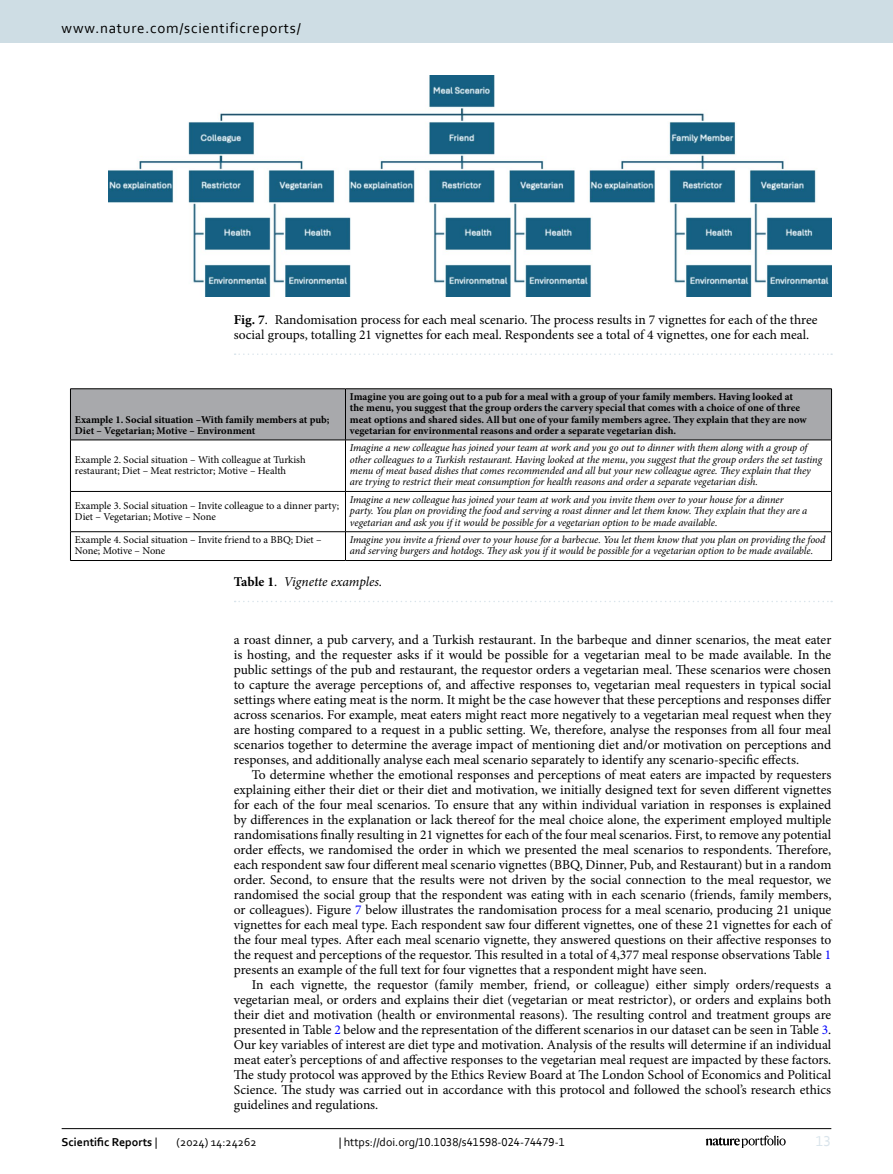
<style>
.page{position:relative;width:893px;height:1174px;background:#fff}
.page>*{position:absolute;margin:0;border:0;box-sizing:border-box;transform-origin:0 0}
.t1{font:15px "Corbel";letter-spacing:.05em;color:#000}
.t2{font:15px "Corbel";color:#d9e4eb}
.Body_Text_Indent{font:13.5px/15px "Minion Pro";color:#000;text-align:justify}
.Figure_Caption{font:13.5px/15px "Minion Pro";color:#000}
.Table_Caption{font:italic 13.5px "Minion Pro";letter-spacing:-.01em;color:#000}
.t3{font:12px "Corbel";color:#000}
.t4{font:700 12px "Corbel";color:#000}
.Table_Body{font:italic 10.5px/11.2px "Minion Pro";letter-spacing:-.01em;color:#000}
.Table_Head{font:700 10.5px/11.2px "Minion Pro";color:#000}
.Table_Body-2{font:10.5px/11.2px "Minion Pro";color:#000}
.s1{font-weight:700}
.s2{font-style:normal}
.s3{font-weight:700;font-style:normal}
.s4{color:#00f}
.s5{font-weight:400}
</style>
<div class="page">
<div style="left:71px;top:389px;width:760px;height:51px;background:#a8a9ac"></div>
<hr style="left:70px;top:388px;width:275px;height:1px;background:#000">
<hr style="left:70px;top:389px;width:1px;height:51px;background:#000">
<hr style="left:70px;top:440px;width:275px;height:1px;background:#000">
<hr style="left:345px;top:388px;width:487px;height:1px;background:#000">
<hr style="left:345px;top:389px;width:1px;height:51px;background:#000">
<hr style="left:831px;top:389px;width:1px;height:51px;background:#000">
<hr style="left:345px;top:440px;width:487px;height:1px;background:#000">
<hr style="left:70px;top:440px;width:1px;height:51px;background:#000">
<hr style="left:345px;top:440px;width:1px;height:51px;background:#000">
<hr style="left:831px;top:440px;width:1px;height:51px;background:#000">
<hr style="left:70px;top:491px;width:275px;height:1px;background:#000">
<hr style="left:70px;top:491px;width:1px;height:40px;background:#000">
<hr style="left:345px;top:491px;width:487px;height:1px;background:#000">
<hr style="left:345px;top:491px;width:1px;height:40px;background:#000">
<hr style="left:831px;top:491px;width:1px;height:40px;background:#000">
<hr style="left:70px;top:531px;width:275px;height:1px;background:#000">
<svg style="left:70px;top:532px;width:1px;height:28px"></svg>
<hr style="left:345px;top:531px;width:487px;height:1px;background:#000">
<svg style="left:345px;top:532px;width:1px;height:28px"></svg>
<svg style="left:831px;top:532px;width:1px;height:28px"></svg>
<hr style="left:345px;top:560px;width:487px;height:1px;background:#000">
<hr style="left:70px;top:560px;width:275px;height:1px;background:#000">
<svg style="left:235px;top:601px;width:597px;height:1px"></svg>
<img style="left:108px;top:76px;width:723px;height:220px">
<svg style="left:235px;top:353px;width:597px;height:2px"></svg>
<hr style="left:62px;top:1128px;width:769px;height:1px;background:#000">
<svg style="left:706px;top:1135px;width:80px;height:12px"></svg>
<div style="left:0;top:0;width:893px;height:43px;background:#cedde4"></div>
<p class="t1" style="left:62px;top:18px;width:241px">www.nature.com/scientificreports/</p>
<p class="Figure_Caption" style="left:234px;top:312px;width:585px"><span class="s1">Fig. 7</span>. Randomisation process for each meal scenario. The process results in 7 vignettes for each of the three social groups, totalling 21 vignettes for each meal. Respondents see a total of 4 vignettes, one for each meal.</p>
<p class="Table_Head" style="left:75px;top:413px;width:256px">Example 1. Social situation –With family members at pub;<br>Diet – Vegetarian; Motive – Environment</p>
<p class="Table_Head" style="left:350px;top:391px;width:458px">Imagine you are going out to a pub for a meal with a group of your family members. Having looked at the menu, you suggest that the group orders the carvery special that comes with a choice of one of three meat options and shared sides. All but one of your family members agree. They explain that they are now vegetarian for environmental reasons and order a separate vegetarian dish.</p>
<p class="Table_Body-2" style="left:75px;top:454px;width:232px">Example 2. Social situation – With colleague at Turkish restaurant; Diet – Meat restrictor; Motive – Health</p>
<p class="Table_Body" style="left:350px;top:442px;width:474px">Imagine a new colleague has joined your team at work and you go out to dinner with them along with a group of other colleagues to a Turkish restaurant. Having looked at the menu<span class="s2">,</span> you suggest that the group orders the set tasting menu of meat based dishes that comes recommended and all but your new colleague agree. They explain that they are trying to restrict their meat consumption for health reasons and order a separate vegetarian dish.</p>
<p class="Table_Body-2" style="left:75px;top:500px;width:266px">Example 3. Social situation – Invite colleague to a dinner party;<br>Diet – Vegetarian; Motive – None</p>
<p class="Table_Body" style="left:350px;top:494px;width:459px">Imagine a new colleague has joined your team at work and you invite them over to your house for a dinner party. You plan on providing the food and serving a roast dinner and let them know. They explain that they are a vegetarian and ask you if it would be possible for a vegetarian option to be made available.</p>
<p class="Table_Body-2" style="left:75px;top:534px;width:248px">Example 4. Social situation – Invite friend to a BBQ; Diet –<br>None; Motive – None</p>
<p class="Table_Body" style="left:350px;top:534px;width:477px">Imagine you invite a friend over to your house for a barbecue. You let them know that you plan on providing the food and serving burgers and hotdogs. They ask you if it would be possible for a vegetarian option to be made available.</p>
<p class="Table_Caption" style="left:234px;top:573px;width:150px"><span class="s3">Table 1</span><span class="s2">.</span> Vignette examples<span class="s2">.</span></p>
<p class="Body_Text_Indent" style="left:234px;top:632px;width:599px">a roast dinner, a pub carvery, and a Turkish restaurant. In the barbeque and dinner scenarios, the meat eater is hosting, and the requester asks if it would be possible for a vegetarian meal to be made available. In the public settings of the pub and restaurant, the requestor orders a vegetarian meal. These scenarios were chosen to capture the average perceptions of, and affective responses to, vegetarian meal requesters in typical social settings where eating meat is the norm. It might be the case however that these perceptions and responses differ across scenarios. For example, meat eaters might react more negatively to a vegetarian meal request when they are hosting compared to a request in a public setting. We, therefore, analyse the responses from all four meal scenarios together to determine the average impact of mentioning diet and/or motivation on perceptions and responses, and additionally analyse each meal scenario separately to identify any scenario-specific effects.</p>
<p class="Body_Text_Indent" style="left:234px;top:767px;width:599px;text-indent:18px">To determine whether the emotional responses and perceptions of meat eaters are impacted by requesters explaining either their diet or their diet and motivation, we initially designed text for seven different vignettes for each of the four meal scenarios. To ensure that any within individual variation in responses is explained by differences in the explanation or lack thereof for the meal choice alone, the experiment employed multiple randomisations finally resulting in 21 vignettes for each of the four meal scenarios. First, to remove any potential order effects, we randomised the order in which we presented the meal scenarios to respondents. Therefore, each respondent saw four different meal scenario vignettes (BBQ, Dinner, Pub, and Restaurant) but in a random order. Second, to ensure that the results were not driven by the social connection to the meal requestor, we randomised the social group that the respondent was eating with in each scenario (friends, family members, or colleagues). Figure <span class="s4">7</span> below illustrates the randomisation process for a meal scenario, producing 21 unique vignettes for each meal type. Each respondent saw four different vignettes, one of these 21 vignettes for each of the four meal types. After each meal scenario vignette, they answered questions on their affective responses to the request and perceptions of the requestor. This resulted in a total of 4,377 meal response observations Table <span class="s4">1 </span>presents an example of the full text for four vignettes that a respondent might have seen.</p>
<p class="Body_Text_Indent" style="left:234px;top:977px;width:599px;text-indent:18px">In each vignette, the requestor (family member, friend, or colleague) either simply orders/requests a vegetarian meal, or orders and explains their diet (vegetarian or meat restrictor), or orders and explains both their diet and motivation (health or environmental reasons). The resulting control and treatment groups are presented in Table <span class="s4">2</span> below and the representation of the different scenarios in our dataset can be seen in Table <span class="s4">3</span>.<br>Our key variables of interest are diet type and motivation. Analysis of the results will determine if an individual meat eater’s perceptions of and affective responses to the vegetarian meal request are impacted by these factors.<br>The study protocol was approved by the Ethics Review Board at The London School of Economics and Political Science. The study was carried out in accordance with this protocol and followed the school’s research ethics guidelines and regulations.</p>
<p class="t4" style="left:62px;top:1134px;width:97px">Scientific Reports <span class="s5">|</span></p>
<p class="t3" style="left:177px;top:1134px;width:81px">(2024) 14:24262</p>
<p class="t3" style="left:339px;top:1134px;width:228px">| https://doi.org/10.1038/s41598-024-74479-1</p>
<p class="t2" style="left:816px;top:1132px;width:17px">13</p>
</div>
